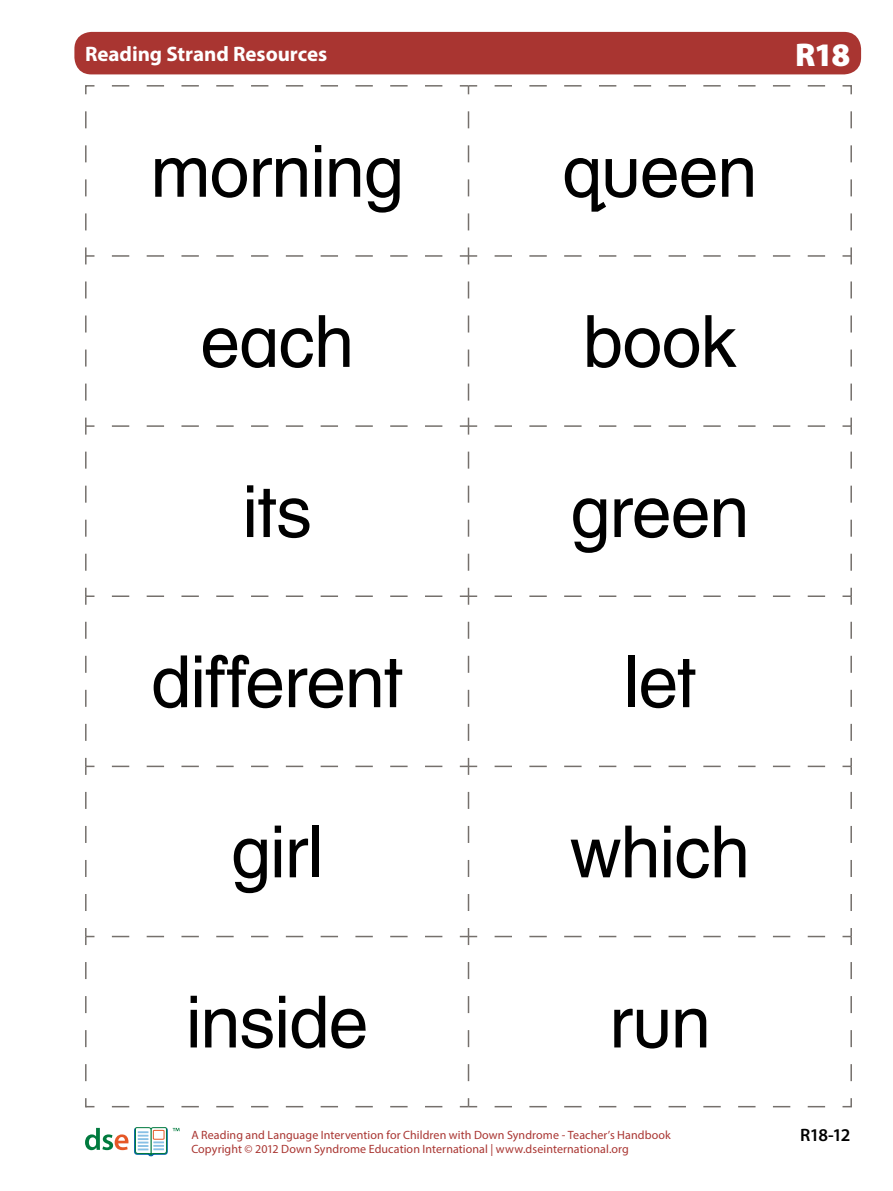
<style>
.page{position:relative;width:893px;height:1191px;background:#fff}
.page>*{position:absolute;margin:0;border:0;box-sizing:border-box;transform-origin:0 0}
.card-text{font:72px "Helvetica Textbook Com";letter-spacing:-.015em;color:#000}
.t1{font:900 33px "Myriad Pro";color:#fff}
.t2{font:700 21px "Myriad Pro";letter-spacing:-.005em;color:#fff}
.t3{font:600 18px "Myriad Pro";color:#000}
.t4{font:12px "Myriad Pro";letter-spacing:.005em;color:#a93531}
</style>
<div class="page">
<svg style="left:85px;top:1127px;width:43px;height:23px"></svg>
<svg style="left:134px;top:1127px;width:46px;height:29px"></svg>
<div style="left:74px;top:32px;width:787px;height:42px;background:#a93531;border-radius:17px"></div>
<svg style="left:468px;top:281px;width:1px;height:119px"></svg>
<svg style="left:468px;top:451px;width:1px;height:120px"></svg>
<svg style="left:468px;top:621px;width:1px;height:120px"></svg>
<svg style="left:468px;top:791px;width:1px;height:120px"></svg>
<svg style="left:468px;top:962px;width:1px;height:119px"></svg>
<svg style="left:85px;top:85px;width:385px;height:172px"></svg>
<svg style="left:850px;top:111px;width:2px;height:119px"></svg>
<svg style="left:467px;top:85px;width:385px;height:9px"></svg>
<svg style="left:112px;top:255px;width:339px;height:2px"></svg>
<svg style="left:85px;top:281px;width:2px;height:119px"></svg>
<svg style="left:85px;top:255px;width:9px;height:9px"></svg>
<svg style="left:495px;top:255px;width:331px;height:2px"></svg>
<svg style="left:460px;top:247px;width:17px;height:17px"></svg>
<svg style="left:850px;top:281px;width:2px;height:119px"></svg>
<svg style="left:842px;top:247px;width:10px;height:17px"></svg>
<svg style="left:112px;top:425px;width:331px;height:2px"></svg>
<svg style="left:85px;top:451px;width:2px;height:120px"></svg>
<svg style="left:85px;top:417px;width:9px;height:17px"></svg>
<svg style="left:495px;top:425px;width:331px;height:2px"></svg>
<svg style="left:460px;top:417px;width:17px;height:17px"></svg>
<svg style="left:850px;top:451px;width:2px;height:120px"></svg>
<svg style="left:842px;top:417px;width:10px;height:17px"></svg>
<svg style="left:112px;top:595px;width:331px;height:2px"></svg>
<svg style="left:85px;top:621px;width:2px;height:120px"></svg>
<svg style="left:85px;top:588px;width:9px;height:17px"></svg>
<svg style="left:495px;top:595px;width:331px;height:2px"></svg>
<svg style="left:460px;top:588px;width:17px;height:17px"></svg>
<svg style="left:850px;top:621px;width:2px;height:120px"></svg>
<svg style="left:842px;top:588px;width:10px;height:17px"></svg>
<svg style="left:112px;top:765px;width:331px;height:2px"></svg>
<svg style="left:85px;top:791px;width:2px;height:120px"></svg>
<svg style="left:85px;top:758px;width:9px;height:17px"></svg>
<svg style="left:495px;top:765px;width:331px;height:2px"></svg>
<svg style="left:460px;top:758px;width:17px;height:17px"></svg>
<svg style="left:850px;top:791px;width:2px;height:120px"></svg>
<svg style="left:842px;top:758px;width:10px;height:17px"></svg>
<svg style="left:112px;top:935px;width:331px;height:2px"></svg>
<svg style="left:495px;top:935px;width:331px;height:2px"></svg>
<svg style="left:460px;top:928px;width:17px;height:17px"></svg>
<svg style="left:850px;top:962px;width:2px;height:119px"></svg>
<svg style="left:842px;top:928px;width:10px;height:17px"></svg>
<svg style="left:112px;top:1106px;width:331px;height:1px"></svg>
<svg style="left:85px;top:928px;width:9px;height:180px"></svg>
<svg style="left:460px;top:1098px;width:392px;height:10px"></svg>
<h3 class="t2" style="left:85px;top:40px;width:244px">Reading Strand Resources</h3>
<h2 class="t1" style="left:795px;top:36px;width:57px">R18</h2>
<p class="card-text" style="left:151px;top:126px;width:255px">morning</p>
<p class="card-text" style="left:562px;top:126px;width:197px">queen</p>
<p class="card-text" style="left:200px;top:296px;width:156px">each</p>
<p class="card-text" style="left:583px;top:296px;width:155px">book</p>
<p class="card-text" style="left:242px;top:466px;width:71px">its</p>
<p class="card-text" style="left:570px;top:466px;width:181px">green</p>
<p class="card-text" style="left:151px;top:636px;width:254px">different</p>
<p class="card-text" style="left:623px;top:636px;width:74px">let</p>
<p class="card-text" style="left:231px;top:806px;width:94px">girl</p>
<p class="card-text" style="left:570px;top:806px;width:182px">which</p>
<p class="card-text" style="left:186px;top:976px;width:184px">inside</p>
<p class="card-text" style="left:609px;top:976px;width:104px">run</p>
<p class="t4" style="left:191px;top:1127px;width:481px">A Reading and Language Intervention for Children with Down Syndrome - Teacher’s Handbook</p>
<h3 class="t3" style="left:800px;top:1123px;width:52px">R18-12</h3>
<p class="t4" style="left:191px;top:1141px;width:439px">Copyright © 2012 Down Syndrome Education International | www.dseinternational.org</p>
</div>
